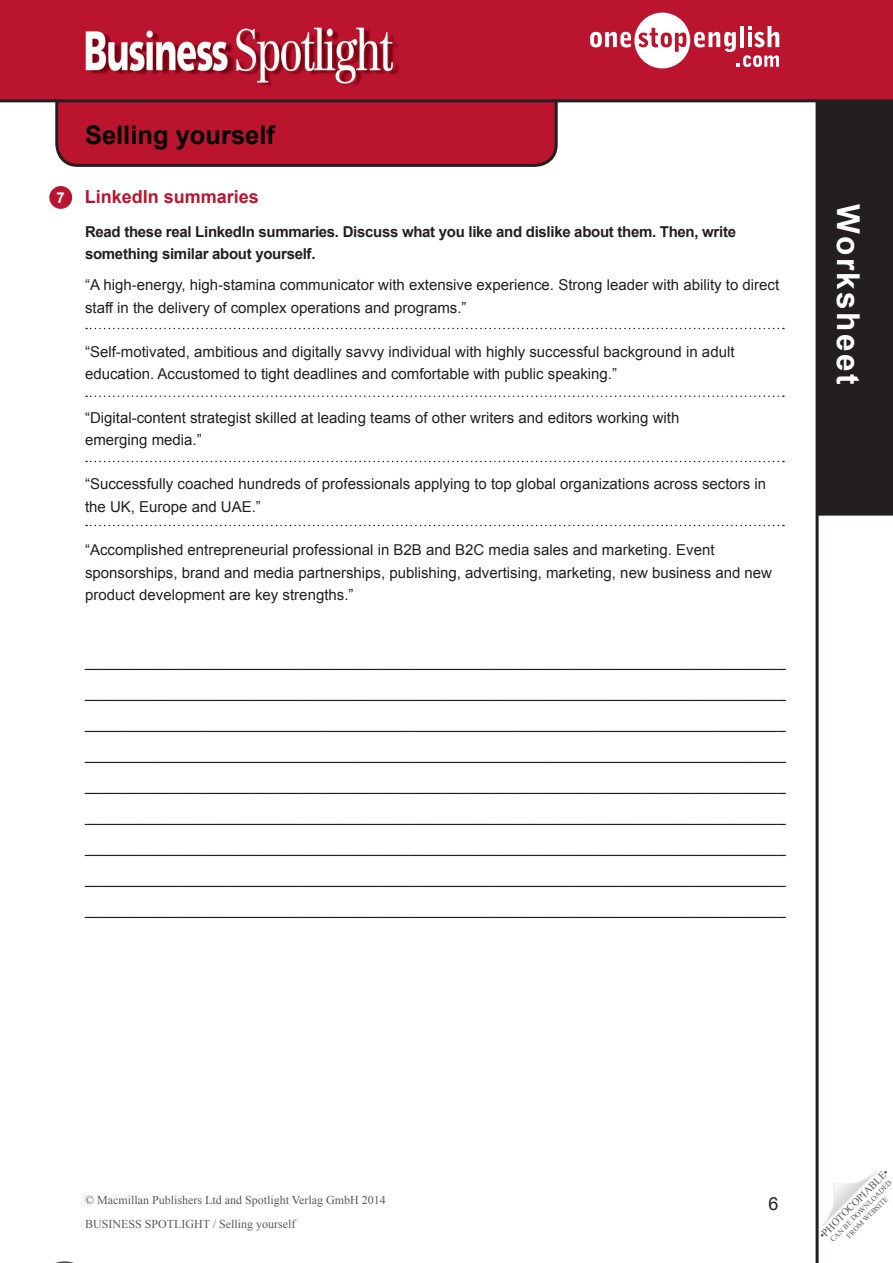
<style>
.page{position:relative;width:893px;height:1263px;background:#fff}
.page>*{position:absolute;margin:0;border:0;box-sizing:border-box;transform-origin:0 0}
.t1{font:700 31.5px "Arial";letter-spacing:.08em;color:#fff}
.t2{font:700 25.5px "Arial";color:#000}
.t3{font:700 18px "Arial";color:#bb142e}
.t4{font:18px "Arial";color:#231f20}
.worksheet_regular{font:15px/22.5px "Arial";color:#231f20}
.worksheet_regular-2{font:700 15px/22.5px "Arial";letter-spacing:-.02em;color:#231f20}
.t5{font:12px "Times New Roman";color:#57585a}
.t6{font:10.5px "Times New Roman";color:#57585a}
.t7{font:7.5px/9px "Times New Roman";color:#57585a;text-align:center}
.s1{font-size:15px;color:#fff}
</style>
<div class="page">
<svg style="left:822px;top:1171px;width:55px;height:55px"></svg>
<hr style="left:816px;top:99px;width:3px;height:1164px;background:#231f20">
<div style="left:818px;top:99px;width:74px;height:416px;background:#231f20"></div>
<div style="left:817px;top:99px;width:76px;height:417px;border:2px solid #231f20"></div>
<svg style="left:55px;top:102px;width:503px;height:65px;background:#b2162e"></svg>
<div style="left:0;top:0;width:893px;height:101px;background:#bb142e"></div>
<img style="left:85px;top:27px;width:314px;height:59px">
<hr style="left:0;top:99px;width:893px;height:3px;background:#231f20">
<svg style="left:590px;top:13px;width:189px;height:55px"></svg>
<svg style="left:55px;top:1261px;width:19px;height:2px"></svg>
<div style="left:49px;top:186px;width:23px;height:23px;background:#bb142e;border-radius:50%"></div>
<svg style="left:86px;top:328px;width:698px;height:1px"></svg>
<svg style="left:86px;top:395px;width:698px;height:2px"></svg>
<svg style="left:86px;top:461px;width:698px;height:1px"></svg>
<svg style="left:86px;top:525px;width:698px;height:1px"></svg>
<p class="t2" style="left:85px;top:118px;width:191px">Selling yourself</p>
<p class="t2" style="left:85px;top:118px;width:228px">Powers in the East</p>
<p class="t3" style="left:56px;top:185px;width:204px"><span class="s1">7</span> LinkedIn summaries</p>
<p class="worksheet_regular-2" style="left:85px;top:221px;width:652px">Read these real LinkedIn summaries. Discuss what you like and dislike about them. Then, write something similar about yourself.</p>
<p class="worksheet_regular" style="left:85px;top:274px;width:696px">“A high-energy, high-stamina communicator with extensive experience. Strong leader with ability to direct staff in the delivery of complex operations and programs.”</p>
<p class="worksheet_regular" style="left:85px;top:340px;width:651px">“Self-motivated, ambitious and digitally savvy individual with highly successful background in adult education. Accustomed to tight deadlines and comfortable with public speaking.”</p>
<p class="worksheet_regular" style="left:85px;top:407px;width:596px">“Digital-content strategist skilled at leading teams of other writers and editors working with emerging media.”</p>
<p class="worksheet_regular" style="left:85px;top:473px;width:683px">“Successfully coached hundreds of professionals applying to top global organizations across sectors in the UK, Europe and UAE.”</p>
<p class="worksheet_regular" style="left:85px;top:539px;width:688px">“Accomplished entrepreneurial professional in B2B and B2C media sales and marketing. Event sponsorships, brand and media partnerships, publishing, advertising, marketing, new business and new product development are key strengths.”</p>
<p class="worksheet_regular" style="left:85px;top:650px;width:702px">____________________________________________________________________________________</p>
<p class="worksheet_regular" style="left:85px;top:681px;width:702px">____________________________________________________________________________________</p>
<p class="worksheet_regular" style="left:85px;top:712px;width:702px">____________________________________________________________________________________</p>
<p class="worksheet_regular" style="left:85px;top:743px;width:702px">____________________________________________________________________________________</p>
<p class="worksheet_regular" style="left:85px;top:774px;width:702px">____________________________________________________________________________________</p>
<p class="worksheet_regular" style="left:85px;top:805px;width:702px">____________________________________________________________________________________</p>
<p class="worksheet_regular" style="left:85px;top:836px;width:702px">____________________________________________________________________________________</p>
<p class="worksheet_regular" style="left:85px;top:867px;width:702px">____________________________________________________________________________________</p>
<p class="worksheet_regular" style="left:85px;top:898px;width:702px">____________________________________________________________________________________</p>
<p class="t1" style="left:869px;top:204px;width:182px;rotate:90deg">Worksheet</p>
<p class="t5" style="left:85px;top:1192px;width:302px">© Macmillan Publishers Ltd and Spotlight Verlag GmbH 2014</p>
<p class="t5" style="left:85px;top:1215px;width:212px">BUSINESS SPOTLIGHT / Selling yourself</p>
<p class="t4" style="left:769px;top:1192px;width:12px">6</p>
<p class="t6" style="left:816px;top:1232px;width:95px;rotate:-45deg">•PHOTOCOPIABLE•</p>
<p class="t7" style="left:828px;top:1237px;width:85px;rotate:-45deg">CAN BE DOWNLOADED<br>FROM WEBSITE</p>
</div>
